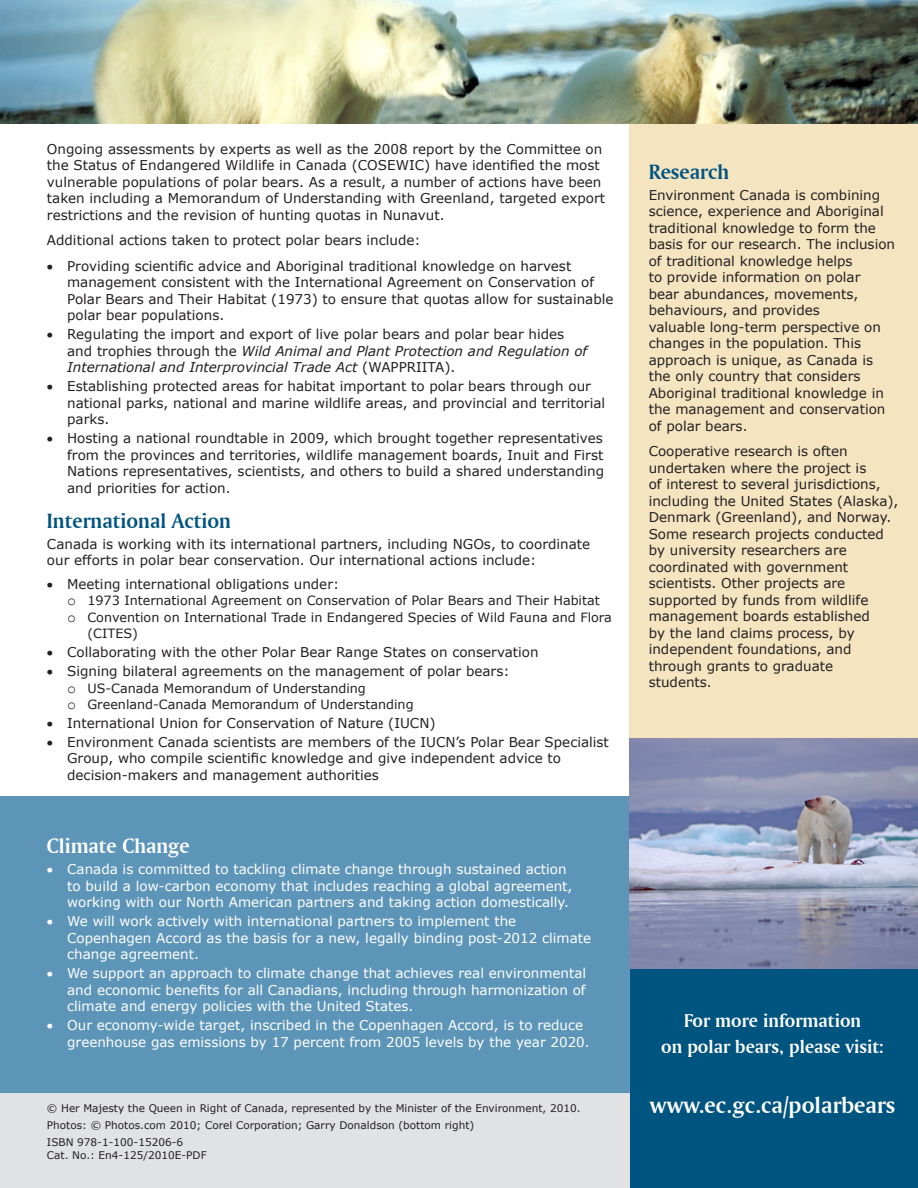
<style>
.page{position:relative;width:918px;height:1188px;background:#fff}
.page>*{position:absolute;margin:0;border:0;box-sizing:border-box;transform-origin:0 0}
.t1{font:24px "Amerigo BT Bold A";color:#fff}
.t2{font:21.75px "Amerigo BT Bold A";color:#005480}
.t3{font:21.75px "Amerigo BT Bold A";color:#fff}
.t4{font:19.5px/26.1px "Amerigo BT Bold A";color:#fff;text-align:center}
.Body_text{font:13.5px/16.5px "Verdana";color:#231f20}
.Bullets{font:13.5px/16.5px "Verdana";color:#231f20}
.Bullets-2{font:13.5px/16.5px "Verdana";color:#fff}
.bullets_second{font:12.75px/16.5px "Verdana";color:#231f20}
.Body_text-2{font:10.5px "Verdana";color:#231f20}
.s1{font-style:italic}
.s2{font-family:"Courier New";font-size:15px}
</style>
<div class="page">
<div style="left:630px;top:123px;width:288px;height:703px;background:#f4e4c0"></div>
<div style="left:595px;top:969px;width:323px;height:219px;background:#005480"></div>
<div style="left:0;top:797px;width:630px;height:391px;background:#5d95b8"></div>
<img style="left:630px;top:739px;width:288px;height:230px">
<img style="left:0;top:0;width:918px;height:123px">
<div style="left:0;top:1094px;width:630px;height:94px;background:#e1e2e4"></div>
<p class="Body_text" style="left:47px;top:140px;width:560px">Ongoing assessments by experts as well as the 2008 report by the Committee on the Status of Endangered Wildlife in Canada (COSEWIC) have identified the most vulnerable populations of polar bears. As a result, a number of actions have been taken including a Memorandum of Understanding with Greenland, targeted export restrictions and the revision of hunting quotas in Nunavut.</p>
<p class="Body_text" style="left:47px;top:232px;width:375px">Additional actions taken to protect polar bears include:</p>
<p class="Bullets" style="left:67px;top:257px;width:548px;text-indent:-20px">• Providing scientific advice and Aboriginal traditional knowledge on harvest management consistent with the International Agreement on Conservation of Polar Bears and Their Habitat (1973) to ensure that quotas allow for sustainable polar bear populations.</p>
<p class="Bullets" style="left:67px;top:326px;width:522px;text-indent:-20px">• Regulating the import and export of live polar bears and polar bear hides and trophies through the <span class="s1">Wild Animal and Plant Protection and Regulation of<br>International and Interprovincial Trade Act</span> (WAPPRIITA).</p>
<p class="Bullets" style="left:67px;top:378px;width:540px;text-indent:-20px">• Establishing protected areas for habitat important to polar bears through our national parks, national and marine wildlife areas, and provincial and territorial parks.</p>
<p class="Bullets" style="left:67px;top:429px;width:539px;text-align:justify;text-indent:-20px">• Hosting a national roundtable in 2009, which brought together representatives from the provinces and territories, wildlife management boards, Inuit and First Nations representatives, scientists, and others to build a shared understanding and priorities for action.</p>
<p class="t2" style="left:47px;top:507px;width:186px">International Action</p>
<p class="Body_text" style="left:47px;top:535px;width:545px">Canada is working with its international partners, including NGOs, to coordinate our efforts in polar bear conservation. Our international actions include:</p>
<p class="Bullets" style="left:47px;top:575px;width:294px">• Meeting international obligations under:</p>
<p class="bullets_second" style="left:67px;top:592px;width:534px"><span class="s2">o</span> 1973 International Agreement on Conservation of Polar Bears and Their Habitat</p>
<p class="bullets_second" style="left:87px;top:608px;width:526px;text-indent:-20px"><span class="s2">o</span> Convention on International Trade in Endangered Species of Wild Fauna and Flora (CITES)</p>
<p class="Bullets" style="left:47px;top:644px;width:493px">• Collaborating with the other Polar Bear Range States on conservation</p>
<p class="Bullets" style="left:47px;top:662px;width:464px">• Signing bilateral agreements on the management of polar bears:</p>
<p class="bullets_second" style="left:67px;top:679px;width:300px"><span class="s2">o</span> US-Canada Memorandum of Understanding</p>
<p class="bullets_second" style="left:67px;top:696px;width:348px"><span class="s2">o</span> Greenland-Canada Memorandum of Understanding</p>
<p class="Bullets" style="left:47px;top:714px;width:390px">• International Union for Conservation of Nature (IUCN)</p>
<p class="Bullets" style="left:67px;top:733px;width:543px;text-indent:-20px">• Environment Canada scientists are members of the IUCN’s Polar Bear Specialist<br>Group, who compile scientific knowledge and give independent advice to decision-makers and management authorities</p>
<p class="t3" style="left:47px;top:833px;width:144px">Climate Change</p>
<p class="Bullets-2" style="left:67px;top:861px;width:507px;text-indent:-20px">• Canada is committed to tackling climate change through sustained action to build a low-carbon economy that includes reaching a global agreement, working with our North American partners and taking action domestically.</p>
<p class="Bullets-2" style="left:67px;top:913px;width:525px;text-indent:-20px">• We will work actively with international partners to implement the<br>Copenhagen Accord as the basis for a new, legally binding post-2012 climate change agreement.</p>
<p class="Bullets-2" style="left:67px;top:965px;width:521px;text-align:justify;text-indent:-20px">• We support an approach to climate change that achieves real environmental and economic benefits for all Canadians, including through harmonization of climate and energy policies with the United States.</p>
<p class="Bullets-2" style="left:67px;top:1017px;width:524px;text-indent:-20px">• Our economy-wide target, inscribed in the Copenhagen Accord, is to reduce greenhouse gas emissions by 17 percent from 2005 levels by the year 2020.</p>
<p class="Body_text-2" style="left:47px;top:1101px;width:535px">© Her Majesty the Queen in Right of Canada, represented by the Minister of the Environment, 2010.</p>
<p class="Body_text-2" style="left:47px;top:1119px;width:429px">Photos: © Photos.com 2010; Corel Corporation; Garry Donaldson (bottom right)</p>
<p class="Body_text-2" style="left:47px;top:1136px;width:138px">ISBN 978-1-100-15206-6</p>
<p class="Body_text-2" style="left:47px;top:1148px;width:161px">Cat. No.: En4-125/2010E-PDF</p>
<p class="t2" style="left:649px;top:158px;width:82px">Research</p>
<p class="Body_text" style="left:649px;top:186px;width:248px">Environment Canada is combining science, experience and Aboriginal traditional knowledge to form the basis for our research. The inclusion of traditional knowledge helps<br>to provide information on polar<br>bear abundances, movements, behaviours, and provides<br>valuable long-term perspective on changes in the population. This approach is unique, as Canada is the only country that considers<br>Aboriginal traditional knowledge in the management and conservation of polar bears.</p>
<p class="Body_text" style="left:649px;top:443px;width:251px">Cooperative research is often undertaken where the project is<br>of interest to several jurisdictions, including the United States (Alaska),<br>Denmark (Greenland), and Norway.<br>Some research projects conducted by university researchers are coordinated with government scientists. Other projects are supported by funds from wildlife management boards established<br>by the land claims process, by independent foundations, and through grants to graduate students.</p>
<p class="t4" style="left:661px;top:1007px;width:224px">For more information<br>on polar bears, please visit:</p>
<p class="t1" style="left:650px;top:1090px;width:247px">www.ec.gc.ca/polarbears</p>
</div>
